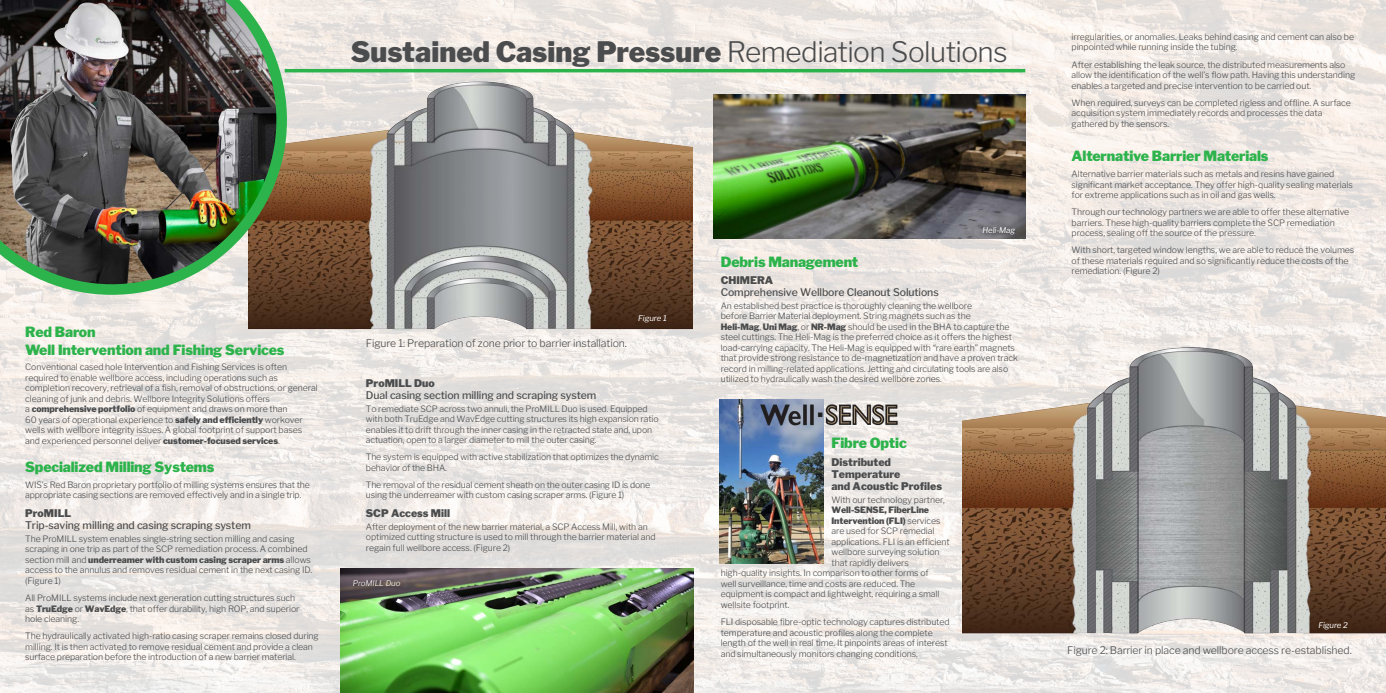
<style>
.page{position:relative;width:1386px;height:693px;background:#fff}
.page>*{position:absolute;margin:0;border:0;box-sizing:border-box;transform-origin:0 0}
.t1{font:900 28px "Libre Franklin";color:#4b4c4d}
.t2{font:900 14px/17.5px "Libre Franklin";letter-spacing:-.01em;color:#2cb34b}
.t3{font:500 10.5px "Libre Franklin";letter-spacing:-.01em;color:#4b4c4d}
.t4{font:300 10.5px "Libre Franklin";letter-spacing:-.01em;color:#4b4c4d}
.t5{font:900 10.5px/12.2px "Libre Franklin";color:#4b4c4d}
.t6{font:300 8.75px/10.5px "Libre Franklin";letter-spacing:-.01em;color:#4b4c4d}
.t7{font:900 8.75px "Libre Franklin";letter-spacing:-.01em;color:#4b4c4d}
.t8{font:italic 7.88px "Libre Franklin";letter-spacing:-.01em;color:#fff}
.t9{font:italic 300 7.88px "Libre Franklin";letter-spacing:-.01em;color:#fff}
.s1{font-weight:300}
.s2{font-weight:900}
</style>
<div class="page">
<img style="left:0;top:0;width:1386px;height:693px">
<hr style="left:285px;top:69px;width:740px;height:3px;background:#2cb34b">
<img style="left:713px;top:94px;width:312px;height:144px">
<img style="left:719px;top:400px;width:105px;height:163px">
<img style="left:759px;top:403px;width:140px;height:24px">
<svg style="left:980px;top:224px;width:41px;height:16px"></svg>
<img style="left:340px;top:568px;width:353px;height:125px">
<svg style="left:352px;top:579px;width:53px;height:11px"></svg>
<img style="left:249px;top:42px;width:444px;height:292px">
<img style="left:0;top:0;width:296px;height:304px">
<img style="left:963px;top:328px;width:423px;height:329px">
<h1 class="t1" style="left:351px;top:35px;width:658px">Sustained Casing Pressure <span class="s1">Remediation Solutions</span></h1>
<h2 class="t2" style="left:25px;top:324px;width:261px">Red Baron<br>Well Intervention and Fishing Services</h2>
<p class="t6" style="left:25px;top:362px;width:294px">Conventional cased hole Intervention and Fishing Services is often required to enable wellbore access, including operations such as completion recovery, retrieval of a fish, removal of obstructions, or general cleaning of junk and debris. Wellbore Integrity Solutions offers<br>a <span class="s2">comprehensive portfolio</span> of equipment and draws on more than<br>60 years of operational experience to <span class="s2">safely and efficiently</span> workover wells with wellbore integrity issues. A global footprint of support bases and experienced personnel deliver <span class="s2">customer-focused services</span>.</p>
<h2 class="t2" style="left:25px;top:458px;width:191px">Specialized Milling Systems</h2>
<p class="t6" style="left:25px;top:479px;width:286px">WIS’s Red Baron proprietary portfolio of milling systems ensures that the appropriate casing sections are removed effectively and in a single trip.</p>
<p class="t5" style="left:25px;top:507px;width:47px">ProMILL</p>
<p class="t3" style="left:25px;top:519px;width:227px">Trip-saving milling and casing scraping system</p>
<p class="t6" style="left:25px;top:533px;width:289px">The ProMILL system enables single-string section milling and casing scraping in one trip as part of the SCP remediation process. A combined section mill and <span class="s2">underreamer with custom casing scraper arms</span> allows access to the annulus and removes residual cement in the next casing ID. (Figure 1)</p>
<p class="t6" style="left:25px;top:593px;width:276px">All ProMILL systems include next generation cutting structures such as <span class="s2">TruEdge</span> or <span class="s2">WavEdge</span>, that offer durability, high ROP, and superior hole cleaning.</p>
<p class="t6" style="left:25px;top:631px;width:295px">The hydraulically activated high-ratio casing scraper remains closed during milling. It is then activated to remove residual cement and provide a clean surface preparation before the introduction of a new barrier material.</p>
<p class="t4" style="left:366px;top:337px;width:263px">Figure 1: Preparation of zone prior to barrier installation.</p>
<p class="t8" style="left:638px;top:313px;width:30px">Figure 1</p>
<p class="t5" style="left:366px;top:377px;width:70px">ProMILL Duo</p>
<p class="t3" style="left:366px;top:389px;width:232px">Dual casing section milling and scraping system</p>
<p class="t6" style="left:366px;top:403px;width:294px">To remediate SCP across two annuli, the ProMILL Duo is used. Equipped with both TruEdge and WavEdge cutting structures its high expansion ratio enables it to drift through the inner casing in the retracted state and, upon actuation, open to a larger diameter to mill the outer casing.</p>
<p class="t6" style="left:366px;top:452px;width:294px">The system is equipped with active stabilization that optimizes the dynamic behavior of the BHA.</p>
<p class="t6" style="left:366px;top:480px;width:286px">The removal of the residual cement sheath on the outer casing ID is done using the underreamer with custom casing scraper arms. (Figure 1)</p>
<p class="t5" style="left:366px;top:507px;width:86px">SCP Access Mill</p>
<p class="t6" style="left:366px;top:522px;width:291px">After deployment of the new barrier material, a SCP Access Mill, with an optimized cutting structure is used to mill through the barrier material and regain full wellbore access. (Figure 2)</p>
<p class="t9" style="left:353px;top:578px;width:49px">ProMILL Duo</p>
<p class="t8" style="left:983px;top:225px;width:34px">Heli-Mag</p>
<h2 class="t2" style="left:721px;top:253px;width:139px">Debris Management</h2>
<p class="t5" style="left:721px;top:274px;width:54px">CHIMERA</p>
<p class="t3" style="left:721px;top:286px;width:220px">Comprehensive Wellbore Cleanout Solutions</p>
<p class="t6" style="left:721px;top:300px;width:299px">An established best practice is thoroughly cleaning the wellbore<br>before Barrier Material deployment. String magnets such as the<br><span class="s2">Heli-Mag</span>, <span class="s2">Uni Mag</span>, or <span class="s2">NR-Mag</span> should be used in the BHA to capture the steel cuttings. The Heli-Mag is the preferred choice as it offers the highest load-carrying capacity. The Heli-Mag is equipped with “rare earth” magnets that provide strong resistance to de-magnetization and have a proven track record in milling-related applications. Jetting and circulating tools are also utilized to hydraulically wash the desired wellbore zones.</p>
<h2 class="t2" style="left:832px;top:435px;width:77px">Fibre Optic</h2>
<p class="t5" style="left:832px;top:456px;width:112px">Distributed<br>Temperature<br>and Acoustic Profiles</p>
<p class="t6" style="left:832px;top:495px;width:115px">With our technology partner,</p>
<p class="t7" style="left:832px;top:505px;width:99px">Well-SENSE, FiberLine</p>
<p class="t7" style="left:832px;top:516px;width:111px">Intervention (FLI) <span class="s1">services</span></p>
<p class="t6" style="left:832px;top:526px;width:105px">are used for SCP remedial</p>
<p class="t6" style="left:832px;top:537px;width:120px">applications. FLI is an efficient</p>
<p class="t6" style="left:832px;top:547px;width:110px">wellbore surveying solution</p>
<p class="t6" style="left:832px;top:558px;width:79px">that rapidly delivers</p>
<p class="t6" style="left:721px;top:568px;width:210px">high-quality insights. In comparison to other forms of</p>
<p class="t6" style="left:721px;top:579px;width:196px">well surveillance, time and costs are reduced. The</p>
<p class="t6" style="left:721px;top:589px;width:220px">equipment is compact and lightweight, requiring a small</p>
<p class="t6" style="left:721px;top:600px;width:70px">wellsite footprint.</p>
<p class="t6" style="left:721px;top:617px;width:230px">FLI disposable fibre-optic technology captures distributed temperature and acoustic profiles along the complete length of the well in real time. It pinpoints areas of interest and simultaneously monitors changing conditions,</p>
<p class="t6" style="left:1072px;top:32px;width:284px">irregularities, or anomalies. Leaks behind casing and cement can also be pinpointed while running inside the tubing.</p>
<p class="t6" style="left:1072px;top:59px;width:285px">After establishing the leak source, the distributed measurements also allow the identification of the well’s flow path. Having this understanding enables a targeted and precise intervention to be carried out.</p>
<p class="t6" style="left:1072px;top:97px;width:281px">When required, surveys can be completed rigless and offline. A surface acquisition system immediately records and processes the data gathered by the sensors.</p>
<h2 class="t2" style="left:1072px;top:148px;width:198px">Alternative Barrier Materials</h2>
<p class="t6" style="left:1072px;top:169px;width:283px">Alternative barrier materials such as metals and resins have gained significant market acceptance. They offer high-quality sealing materials for extreme applications such as in oil and gas wells.</p>
<p class="t6" style="left:1072px;top:207px;width:279px">Through our technology partners we are able to offer these alternative barriers. These high-quality barriers complete the SCP remediation process, sealing off the source of the pressure.</p>
<p class="t6" style="left:1072px;top:245px;width:284px">With short, targeted window lengths, we are able to reduce the volumes of these materials required and so significantly reduce the costs of the remediation. (Figure 2)</p>
<p class="t8" style="left:1318px;top:620px;width:31px">Figure 2</p>
<p class="t4" style="left:1067px;top:644px;width:286px">Figure 2: Barrier in place and wellbore access re-established.</p>
</div>
